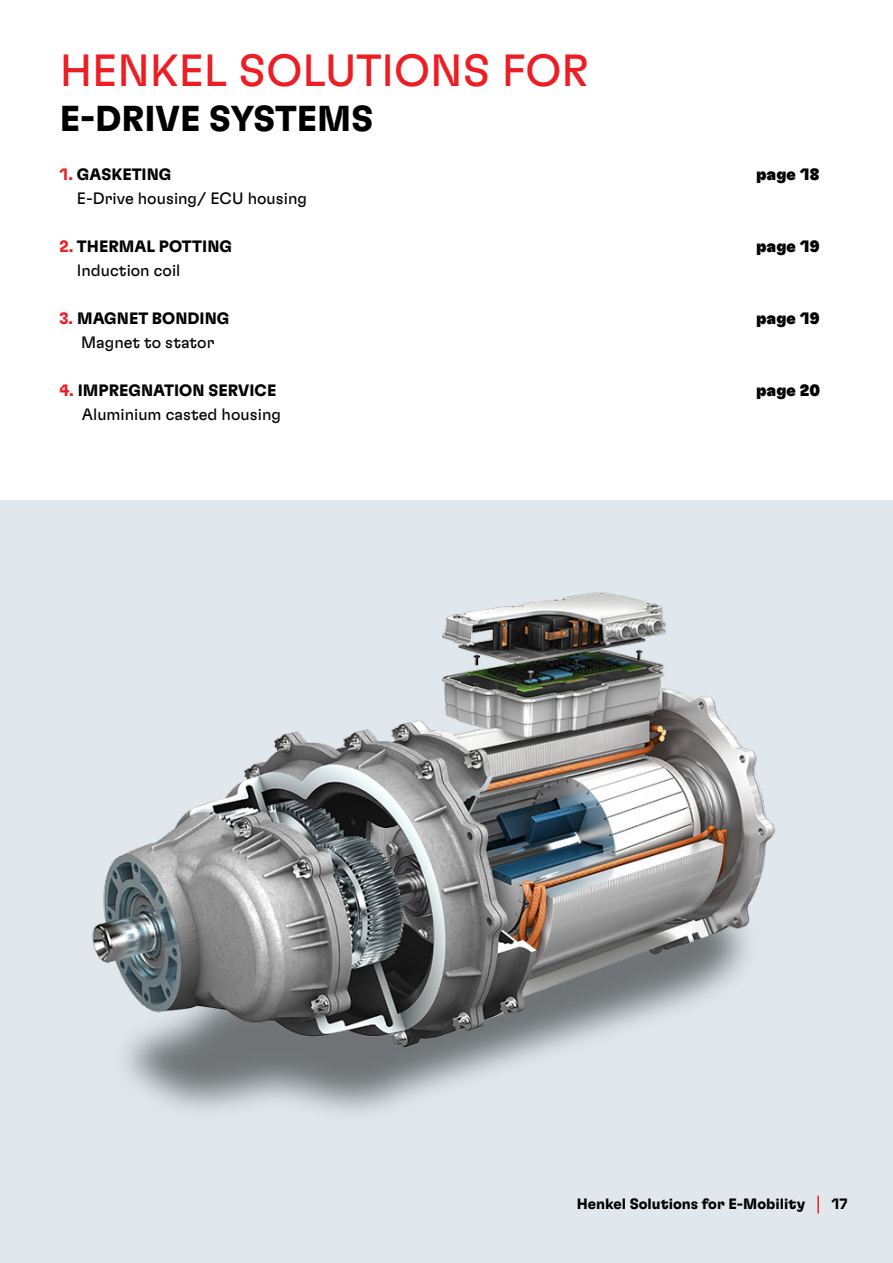
<style>
.page{position:relative;width:893px;height:1263px;background:#fff}
.page>*{position:absolute;margin:0;border:0;box-sizing:border-box;transform-origin:0 0}
.t1{font:45px "Henkel GT Flexa";color:#ed1d24}
.t2{font:700 36px "Henkel GT Flexa";color:#000}
.t3{font:16.5px "Henkel GT Flexa";color:#000}
.t4{font:700 16.5px "Henkel GT Flexa";color:#000}
.t5{font:16.5px "Henkel GT Flexa Bl";color:#000}
.t6{font:700 15px "Henkel GT Flexa";color:#000}
.s1{color:#ed1d24}
</style>
<div class="page">
<div style="left:0;top:500px;width:893px;height:763px;background:#e0e8ed"></div>
<img style="left:92px;top:592px;width:684px;height:521px">
<svg style="left:817px;top:1195px;width:2px;height:18px"></svg>
<h1 class="t1" style="left:60px;top:42px;width:531px">HENKEL SOLUTIONS FOR</h1>
<h2 class="t2" style="left:60px;top:95px;width:315px">E-DRIVE SYSTEMS</h2>
<p class="t4" style="left:60px;top:164px;width:113px"><span class="s1">1.</span> GASKETING</p>
<p class="t5" style="left:756px;top:164px;width:65px">page 18</p>
<p class="t3" style="left:77px;top:188px;width:231px">E-Drive housing/ ECU housing</p>
<p class="t4" style="left:60px;top:236px;width:174px"><span class="s1">2.</span> THERMAL POTTING</p>
<p class="t5" style="left:756px;top:236px;width:65px">page 19</p>
<p class="t3" style="left:77px;top:260px;width:105px">Induction coil</p>
<p class="t4" style="left:60px;top:308px;width:171px"><span class="s1">3.</span> MAGNET BONDING</p>
<p class="t5" style="left:756px;top:308px;width:65px">page 19</p>
<p class="t3" style="left:81px;top:332px;width:135px">Magnet to stator</p>
<p class="t4" style="left:60px;top:380px;width:218px"><span class="s1">4.</span> IMPREGNATION SERVICE</p>
<p class="t5" style="left:756px;top:380px;width:66px">page 20</p>
<p class="t3" style="left:82px;top:404px;width:201px">Aluminium casted housing</p>
<p class="t6" style="left:577px;top:1194px;width:230px">Henkel Solutions for E-Mobility</p>
<p class="t6" style="left:831px;top:1194px;width:18px">17</p>
</div>
